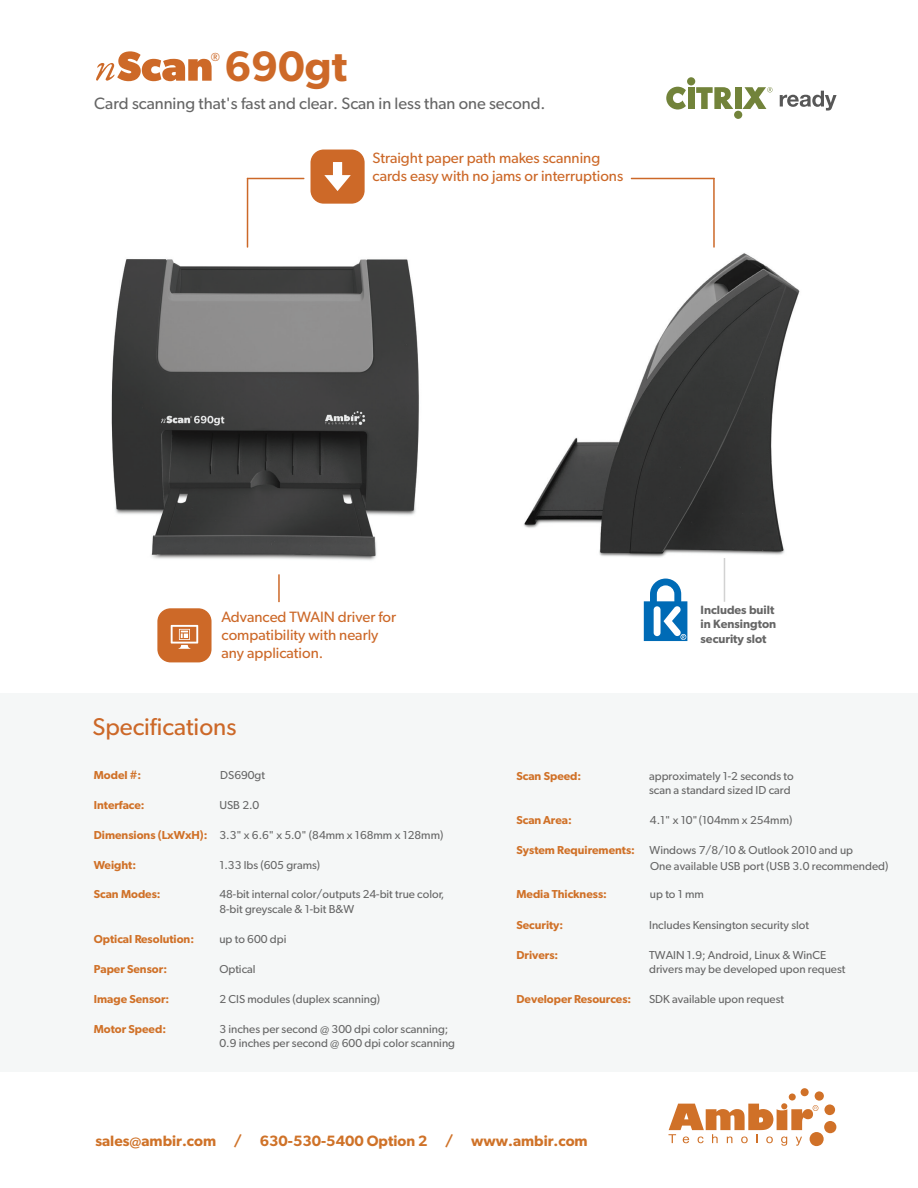
<style>
.page{position:relative;width:918px;height:1188px;background:#fff}
.page>*{position:absolute;margin:0;border:0;box-sizing:border-box;transform-origin:0 0}
.t1{font:600 42.75px "Gibson";color:#cd6928}
.t2{font:24.3px "Gibson";color:#cc6828}
.t3{font:16.5px "Gibson";color:#666}
.t4{font:15px/18px "Gibson";color:#cc6828}
.t5{font:600 15px "Gibson";color:#cf7228}
.t6{font:600 12px/14.4px "Gibson";color:#666}
.t7{font:11.7px "Gibson";color:#cd6928}
.t8{font:11.55px/13.8px "Gibson";color:#666}
.t9{font:600 11.55px "Gibson";color:#d07128}
.s1{font-weight:600;color:#d07128}
</style>
<div class="page">
<img style="left:111px;top:231px;width:308px;height:372px">
<img style="left:523px;top:253px;width:277px;height:375px">
<div style="left:735px;top:87px;width:6px;height:22px;background:#72833a"></div>
<svg style="left:742px;top:87px;width:31px;height:22px"></svg>
<div style="left:688px;top:87px;width:6px;height:22px;background:#72833a"></div>
<svg style="left:666px;top:87px;width:20px;height:23px"></svg>
<svg style="left:696px;top:87px;width:37px;height:22px"></svg>
<div style="left:687px;top:77px;width:8px;height:8px;background:#72833a;border-radius:50%"></div>
<div style="left:734px;top:111px;width:8px;height:8px;background:#72833a;border-radius:50%"></div>
<svg style="left:780px;top:91px;width:57px;height:20px"></svg>
<img style="left:737px;top:582px;width:63px;height:46px">
<svg style="left:644px;top:579px;width:43px;height:62px"></svg>
<hr style="left:278px;top:574px;width:2px;height:28px;background:#cc6828">
<hr style="left:724px;top:558px;width:1px;height:44px;background:#d2d2d2">
<svg style="left:96px;top:51px;width:116px;height:30px"></svg>
<div style="left:0;top:693px;width:918px;height:378px;background:#f5f7f7"></div>
<svg style="left:668px;top:1088px;width:168px;height:58px"></svg>
<div style="left:311px;top:150px;width:54px;height:54px;background:#cd6928;border-radius:13px"></div>
<svg style="left:324px;top:162px;width:27px;height:29px"></svg>
<div style="left:157px;top:608px;width:55px;height:54px;background:#cd6928;border-radius:13px"></div>
<svg style="left:171px;top:625px;width:27px;height:24px"></svg>
<svg style="left:631px;top:178px;width:84px;height:70px"></svg>
<svg style="left:247px;top:178px;width:58px;height:70px"></svg>
<p class="t7" style="left:211px;top:49px;width:11px">®</p>
<h1 class="t1" style="left:225px;top:41px;width:124px">690gt</h1>
<h3 class="t3" style="left:94px;top:94px;width:453px">Card scanning that's fast and clear. Scan in less than one second.</h3>
<p class="t4" style="left:373px;top:148px;width:252px">Straight paper path makes scanning cards easy with no jams or interruptions</p>
<p class="t4" style="left:222px;top:608px;width:176px">Advanced TWAIN driver for compatibility with nearly any application.</p>
<h2 class="t2" style="left:92px;top:712px;width:146px">Specifications</h2>
<p class="t6" style="left:701px;top:602px;width:77px">Includes built in Kensington security slot</p>
<p class="t9" style="left:94px;top:769px;width:49px">Model #:</p>
<p class="t8" style="left:220px;top:768px;width:46px">DS690gt</p>
<p class="t9" style="left:94px;top:798px;width:52px">Interface:</p>
<p class="t8" style="left:219px;top:798px;width:41px">USB 2.0</p>
<p class="t8" style="left:94px;top:828px;width:351px"><span class="s1">Dimensions (LxWxH):</span> 3.3" x 6.6" x 5.0" (84mm x 168mm x 128mm)</p>
<p class="t9" style="left:94px;top:858px;width:44px">Weight:</p>
<p class="t8" style="left:219px;top:857px;width:102px">1.33 lbs (605 grams)</p>
<p class="t9" style="left:94px;top:887px;width:68px">Scan Modes:</p>
<p class="t8" style="left:219px;top:887px;width:226px">48-bit internal color/outputs 24-bit true color,</p>
<p class="t9" style="left:94px;top:932px;width:102px">Optical Resolution:</p>
<p class="t8" style="left:219px;top:932px;width:68px">up to 600 dpi</p>
<p class="t8" style="left:219px;top:902px;width:136px">8-bit greyscale &amp; 1-bit B&amp;W</p>
<p class="t9" style="left:94px;top:962px;width:75px">Paper Sensor:</p>
<p class="t8" style="left:219px;top:962px;width:38px">Optical</p>
<p class="t9" style="left:94px;top:992px;width:77px">Image Sensor:</p>
<p class="t8" style="left:219px;top:992px;width:162px">2 CIS modules (duplex scanning)</p>
<p class="t9" style="left:94px;top:1022px;width:74px">Motor Speed:</p>
<p class="t8" style="left:219px;top:1022px;width:237px">3 inches per second @ 300 dpi color scanning;<br>0.9 inches per second @ 600 dpi color scanning</p>
<p class="t9" style="left:516px;top:769px;width:66px">Scan Speed:</p>
<p class="t8" style="left:649px;top:769px;width:146px">approximately 1-2 seconds to scan a standard sized ID card</p>
<p class="t9" style="left:516px;top:813px;width:57px">Scan Area:</p>
<p class="t8" style="left:650px;top:813px;width:144px">4.1" x 10" (104mm x 254mm)</p>
<p class="t9" style="left:516px;top:843px;width:120px">System Requirements:</p>
<p class="t8" style="left:650px;top:842px;width:205px">Windows 7/8/10 &amp; Outlook 2010 and up</p>
<p class="t9" style="left:516px;top:887px;width:92px">Media Thickness:</p>
<p class="t8" style="left:650px;top:887px;width:56px">up to 1 mm</p>
<p class="t9" style="left:516px;top:918px;width:48px">Security:</p>
<p class="t8" style="left:649px;top:918px;width:161px">Includes Kensington security slot</p>
<p class="t9" style="left:516px;top:948px;width:43px">Drivers:</p>
<p class="t8" style="left:649px;top:948px;width:198px">TWAIN 1.9; Android, Linux &amp; WinCE drivers may be developed upon request</p>
<p class="t9" style="left:516px;top:992px;width:116px">Developer Resources:</p>
<p class="t8" style="left:649px;top:992px;width:136px">SDK available upon request</p>
<p class="t8" style="left:650px;top:859px;width:240px">One available USB port (USB 3.0 recommended)</p>
<p class="t5" style="left:95px;top:1132px;width:494px">sales@ambir.com / 630-530-5400 Option 2 / www.ambir.com</p>
</div>
